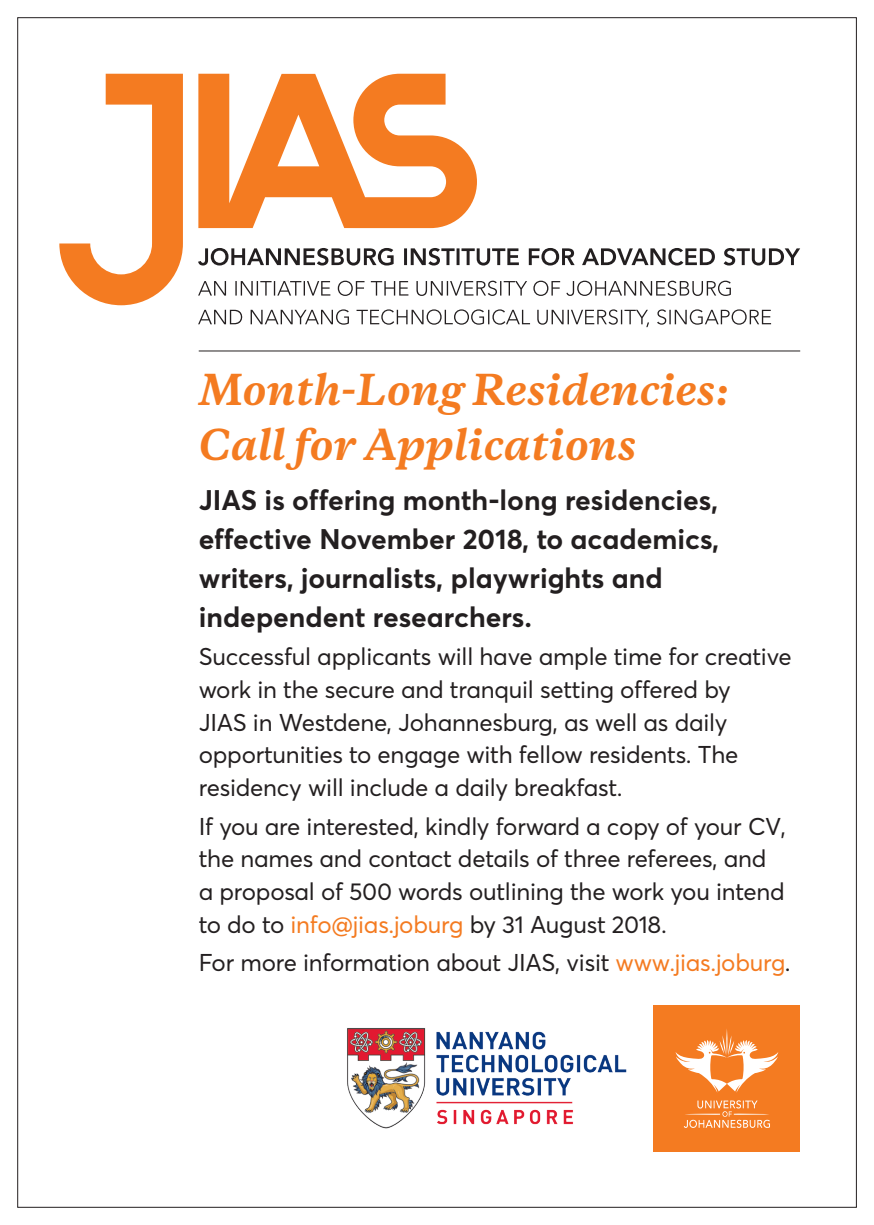
<style>
.page{position:relative;width:874px;height:1225px;background:#fff}
.page>*{position:absolute;margin:0;border:0;box-sizing:border-box;transform-origin:0 0}
.t1{font:italic 700 40px/54.8px "Copernicus";color:#f47b21}
.t2{font:700 28px/38.8px "Averta Std";color:#231f20}
.t3{font:24px/32.8px "Averta Std";letter-spacing:-.01em;color:#231f20}
.s1{color:#f47b21}
</style>
<div class="page">
<svg style="left:59px;top:74px;width:417px;height:231px"></svg>
<svg style="left:198px;top:309px;width:572px;height:18px"></svg>
<svg style="left:198px;top:281px;width:532px;height:15px"></svg>
<svg style="left:198px;top:248px;width:601px;height:17px"></svg>
<hr style="left:199px;top:350px;width:600px;height:1px;background:#231f20">
<div style="left:653px;top:1004px;width:146px;height:147px;background:#f47b21"></div>
<svg style="left:675px;top:1029px;width:102px;height:63px"></svg>
<svg style="left:683px;top:1100px;width:86px;height:28px"></svg>
<img style="left:347px;top:1028px;width:280px;height:101px">
<p class="t1" style="left:199px;top:363px;width:532px">Month-Long Residencies:<br>Call for Applications</p>
<p class="t2" style="left:199px;top:481px;width:522px">JIAS is offering month-long residencies, effective November 2018, to academics, writers, journalists, playwrights and independent researchers.</p>
<p class="t3" style="left:199px;top:640px;width:594px">Successful applicants will have ample time for creative work in the secure and tranquil setting offered by<br>JIAS in Westdene, Johannesburg, as well as daily opportunities to engage with fellow residents. The residency will include a daily breakfast.</p>
<p class="t3" style="left:199px;top:809px;width:588px">If you are interested, kindly forward a copy of your CV, the names and contact details of three referees, and a proposal of 500 words outlining the work you intend to do to <span class="s1">info@jias.joburg</span> by 31 August 2018.</p>
<p class="t3" style="left:199px;top:946px;width:593px">For more information about JIAS, visit <span class="s1">www.jias.joburg</span>.</p>
</div>
